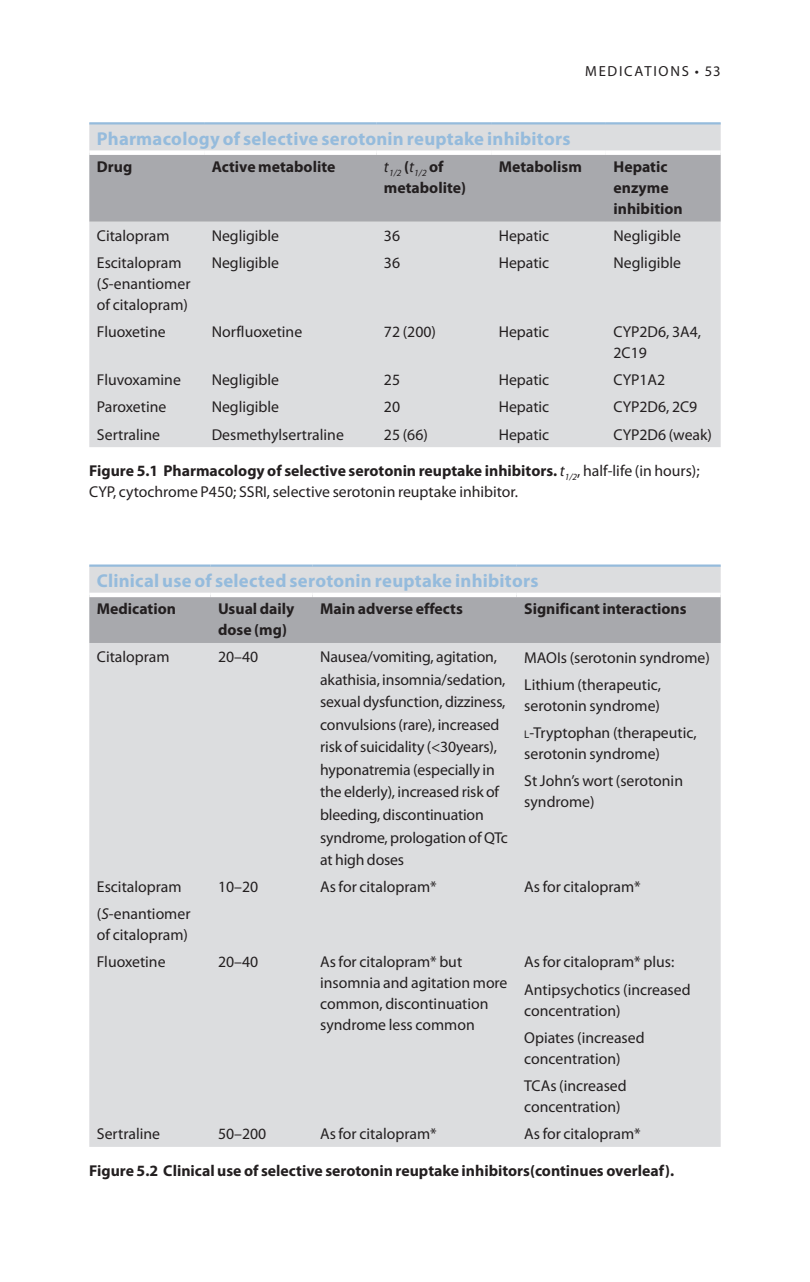
<style>
.page{position:relative;width:810px;height:1282px;background:#fff}
.page>*{position:absolute;margin:0;border:0;box-sizing:border-box;transform-origin:0 0}
.t1{font:700 18.68px "Myriad Pro";letter-spacing:.01em;color:#95bbdc}
.t2{font:15.75px/22.5px "Myriad Pro";color:#231f20}
.t3{font:700 15.75px/20.9px "Myriad Pro";color:#231f20}
.t4{font:14.62px "Myriad Pro";letter-spacing:.12em;color:#231f20}
.t5{font:italic 9.45px "Myriad Pro";color:#231f20}
.s1{font-style:italic}
.s2{font-weight:700}
.s3{font-size:11.03px}
</style>
<div class="page">
<div style="left:89px;top:124px;width:632px;height:323px;background:#dcdddf"></div>
<div style="left:89px;top:155px;width:632px;height:67px;background:#a8a9ad"></div>
<hr style="left:89px;top:122px;width:115px;height:2px;background:#95bbdc">
<hr style="left:204px;top:122px;width:172px;height:2px;background:#95bbdc">
<hr style="left:376px;top:122px;width:115px;height:2px;background:#95bbdc">
<hr style="left:491px;top:122px;width:115px;height:2px;background:#95bbdc">
<hr style="left:606px;top:122px;width:115px;height:2px;background:#95bbdc">
<div style="left:89px;top:150px;width:115px;height:5px;background:#fff"></div>
<div style="left:204px;top:150px;width:172px;height:5px;background:#fff"></div>
<div style="left:376px;top:150px;width:115px;height:5px;background:#fff"></div>
<div style="left:491px;top:150px;width:115px;height:5px;background:#fff"></div>
<div style="left:606px;top:150px;width:115px;height:5px;background:#fff"></div>
<div style="left:89px;top:567px;width:632px;height:580px;background:#dcdddf"></div>
<div style="left:89px;top:597px;width:632px;height:46px;background:#a8a9ad"></div>
<hr style="left:89px;top:564px;width:121px;height:3px;background:#95bbdc">
<hr style="left:210px;top:564px;width:103px;height:3px;background:#95bbdc">
<hr style="left:313px;top:564px;width:204px;height:3px;background:#95bbdc">
<hr style="left:517px;top:564px;width:204px;height:3px;background:#95bbdc">
<hr style="left:89px;top:593px;width:121px;height:4px;background:#fff">
<hr style="left:210px;top:593px;width:103px;height:4px;background:#fff">
<hr style="left:313px;top:593px;width:204px;height:4px;background:#fff">
<hr style="left:517px;top:593px;width:204px;height:4px;background:#fff">
<p class="t4" style="left:585px;top:63px;width:137px">Medications • 53</p>
<p class="t1" style="left:97px;top:128px;width:475px">Pharmacology of selective serotonin reuptake inhibitors</p>
<p class="t3" style="left:97px;top:157px;width:37px">Drug</p>
<p class="t3" style="left:212px;top:157px;width:125px">Active metabolite</p>
<p class="t5" style="left:384px;top:168px;width:61px"><sup>t</sup>1/2 <sup>(</sup><sup>t</sup>1/2 <sup>of</sup></p>
<p class="t3" style="left:384px;top:178px;width:84px">metabolite)</p>
<p class="t3" style="left:499px;top:157px;width:85px">Metabolism</p>
<p class="t3" style="left:614px;top:157px;width:71px">Hepatic enzyme inhibition</p>
<p class="t2" style="left:97px;top:225px;width:74px">Citalopram</p>
<p class="t2" style="left:212px;top:225px;width:69px">Negligible</p>
<p class="t2" style="left:384px;top:225px;width:18px">36</p>
<p class="t2" style="left:499px;top:225px;width:52px">Hepatic</p>
<p class="t2" style="left:614px;top:225px;width:69px">Negligible</p>
<p class="t2" style="left:97px;top:253px;width:95px;line-height:20.9px">Escitalopram (<span class="s1">S</span>-enantiomer of citalopram)</p>
<p class="t2" style="left:212px;top:252px;width:69px">Negligible</p>
<p class="t2" style="left:384px;top:252px;width:18px">36</p>
<p class="t2" style="left:499px;top:252px;width:52px">Hepatic</p>
<p class="t2" style="left:614px;top:252px;width:69px">Negligible</p>
<p class="t2" style="left:97px;top:321px;width:70px">Fluoxetine</p>
<p class="t2" style="left:212px;top:321px;width:92px">Norfluoxetine</p>
<p class="t2" style="left:384px;top:321px;width:54px">72 (200)</p>
<p class="t2" style="left:499px;top:321px;width:52px">Hepatic</p>
<p class="t2" style="left:614px;top:322px;width:89px;line-height:20.9px">CYP2D6, 3A4,<br>2C19</p>
<p class="t2" style="left:97px;top:369px;width:85px">Fluvoxamine</p>
<p class="t2" style="left:212px;top:369px;width:69px">Negligible</p>
<p class="t2" style="left:384px;top:369px;width:18px">25</p>
<p class="t2" style="left:499px;top:369px;width:52px">Hepatic</p>
<p class="t2" style="left:614px;top:369px;width:53px">CYP1A2</p>
<p class="t2" style="left:97px;top:396px;width:71px">Paroxetine</p>
<p class="t2" style="left:212px;top:396px;width:69px">Negligible</p>
<p class="t2" style="left:384px;top:396px;width:18px">20</p>
<p class="t2" style="left:499px;top:396px;width:52px">Hepatic</p>
<p class="t2" style="left:614px;top:396px;width:85px">CYP2D6, 2C9</p>
<p class="t2" style="left:97px;top:423px;width:65px">Sertraline</p>
<p class="t2" style="left:212px;top:423px;width:134px">Desmethylsertraline</p>
<p class="t2" style="left:384px;top:423px;width:45px">25 (66)</p>
<p class="t2" style="left:499px;top:423px;width:52px">Hepatic</p>
<p class="t2" style="left:614px;top:423px;width:100px">CYP2D6 (weak)</p>
<p class="t2" style="left:89px;top:461px;width:612px;line-height:20.9px"><span class="s2">Figure 5.1 Pharmacology of selective serotonin reuptake inhibitors.</span> <span class="s1">t</span><sub>1/2</sub>, half-life (in hours);<br>CYP, cytochrome P450; SSRI, selective serotonin reuptake inhibitor.</p>
<p class="t1" style="left:97px;top:571px;width:443px">Clinical use of selected serotonin reuptake inhibitors</p>
<p class="t3" style="left:97px;top:599px;width:81px">Medication</p>
<p class="t3" style="left:218px;top:599px;width:78px">Usual daily dose (mg)</p>
<p class="t3" style="left:320px;top:599px;width:144px">Main adverse effects</p>
<p class="t3" style="left:524px;top:599px;width:164px">Significant interactions</p>
<p class="t2" style="left:97px;top:646px;width:74px">Citalopram</p>
<p class="t2" style="left:218px;top:646px;width:42px">20–40</p>
<p class="t2" style="left:320px;top:646px;width:189px">Nausea/vomiting, agitation, akathisia, insomnia/sedation, sexual dysfunction, dizziness, convulsions (rare), increased risk of suicidality (&lt;30years), hyponatremia (especially in the elderly), increased risk of bleeding, discontinuation syndrome, prologation of QTc at high doses</p>
<p class="t2" style="left:524px;top:644px;width:187px;line-height:27.2px">MAOIs (serotonin syndrome)<br>Lithium (therapeutic,</p>
<p class="t2" style="left:524px;top:692px;width:174px;line-height:27.2px">serotonin syndrome) <span class="s3">l</span>-Tryptophan (therapeutic,</p>
<p class="t2" style="left:524px;top:740px;width:160px;line-height:27.2px">serotonin syndrome)<br>St John’s wort (serotonin</p>
<p class="t2" style="left:524px;top:791px;width:72px">syndrome)</p>
<p class="t2" style="left:97px;top:873px;width:95px;line-height:27.2px">Escitalopram (<span class="s1">S</span>-enantiomer</p>
<p class="t2" style="left:97px;top:924px;width:93px">of citalopram)</p>
<p class="t2" style="left:218px;top:876px;width:42px">10–20</p>
<p class="t2" style="left:320px;top:876px;width:118px">As for citalopram*</p>
<p class="t2" style="left:524px;top:876px;width:118px">As for citalopram*</p>
<p class="t2" style="left:97px;top:951px;width:70px">Fluoxetine</p>
<p class="t2" style="left:218px;top:951px;width:42px">20–40</p>
<p class="t2" style="left:320px;top:952px;width:189px;line-height:20.9px">As for citalopram* but insomnia and agitation more common, discontinuation syndrome less common</p>
<p class="t2" style="left:524px;top:949px;width:168px;line-height:27.2px">As for citalopram* plus:<br>Antipsychotics (increased</p>
<p class="t2" style="left:524px;top:997px;width:122px;line-height:27.2px">concentration)<br>Opiates (increased</p>
<p class="t2" style="left:524px;top:1045px;width:104px;line-height:27.2px">concentration)<br>TCAs (increased</p>
<p class="t2" style="left:524px;top:1096px;width:98px">concentration)</p>
<p class="t2" style="left:97px;top:1123px;width:65px">Sertraline</p>
<p class="t2" style="left:218px;top:1123px;width:50px">50–200</p>
<p class="t2" style="left:320px;top:1123px;width:118px">As for citalopram*</p>
<p class="t2" style="left:524px;top:1123px;width:118px">As for citalopram*</p>
<p class="t3" style="left:89px;top:1161px;width:587px">Figure 5.2 Clinical use of selective serotonin reuptake inhibitors(continues overleaf).</p>
</div>
